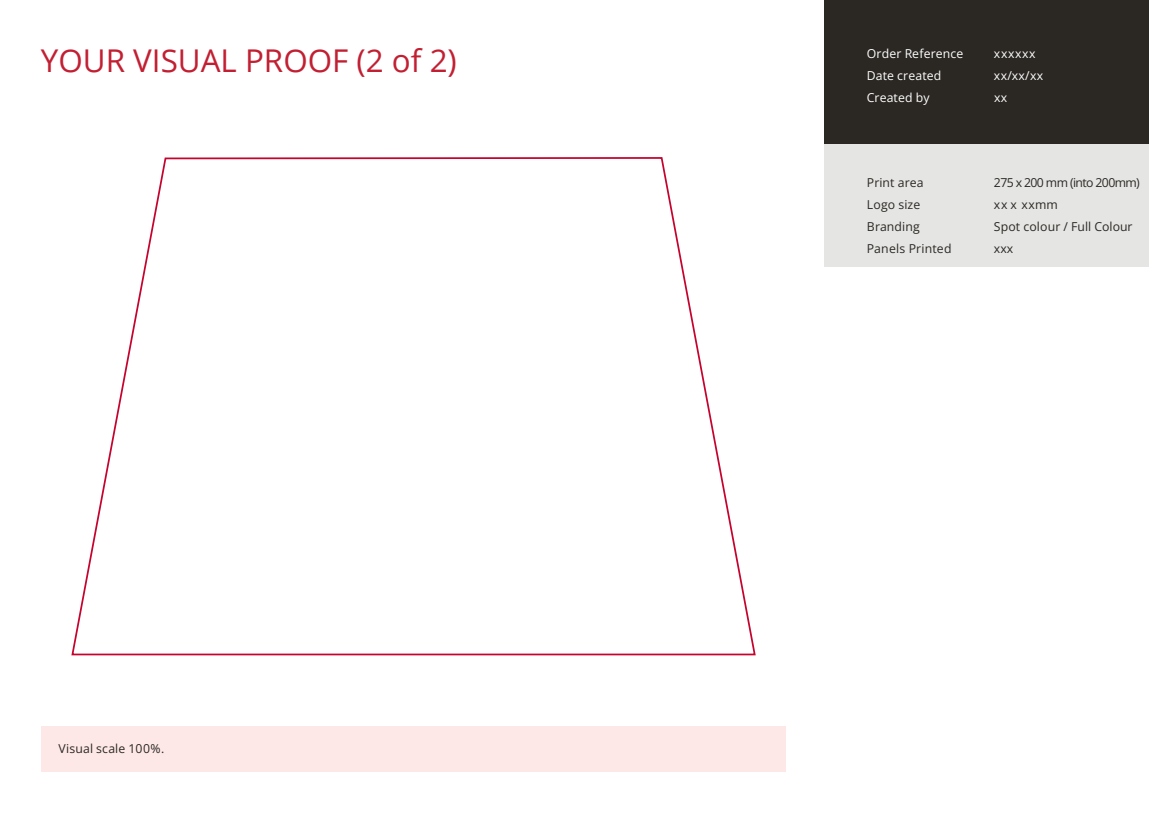
<style>
.page{position:relative;width:1149px;height:813px;background:#fff}
.page>*{position:absolute;margin:0;border:0;box-sizing:border-box;transform-origin:0 0}
.t1{font:31.32px "Open Sans";color:#c21f32}
.t2{font:700 12.25px/21.8px "Open Sans";letter-spacing:.01em;color:#2b2824}
.t3{font:12.25px/21.8px "Open Sans";color:#2b2824}
.t4{font:700 12.25px/21.8px "Open Sans";letter-spacing:.01em;color:#fff}
.t5{font:12.25px/21.8px "Open Sans";letter-spacing:.05em;color:#fff}
</style>
<div class="page">
<div style="left:41px;top:726px;width:744px;height:45px;background:#fde8e7"></div>
<div style="left:824px;top:1px;width:324px;height:143px;background:#2b2824"></div>
<div style="left:824px;top:144px;width:324px;height:123px;background:#e5e5e3"></div>
<svg style="left:71px;top:157px;width:685px;height:499px"></svg>
<h1 class="t1" style="left:41px;top:39px;width:417px">YOUR VISUAL PROOF (2 of 2)</h1>
<p class="t4" style="left:867px;top:42px;width:98px">Order Reference<br>Date created<br>Created by</p>
<p class="t5" style="left:994px;top:42px;width:51px">xxxxxx xx/xx/xx xx</p>
<p class="t2" style="left:867px;top:171px;width:58px">Print area<br>Logo size<br>Branding</p>
<p class="t3" style="left:994px;top:171px;width:147px">275 x 200 mm (into 200mm) xx x xxmm<br>Spot colour / Full Colour</p>
<p class="t2" style="left:59px;top:737px;width:107px">Visual scale 100%.</p>
<p class="t2" style="left:867px;top:237px;width:86px">Panels Printed</p>
<p class="t3" style="left:994px;top:237px;width:21px">xxx</p>
</div>
